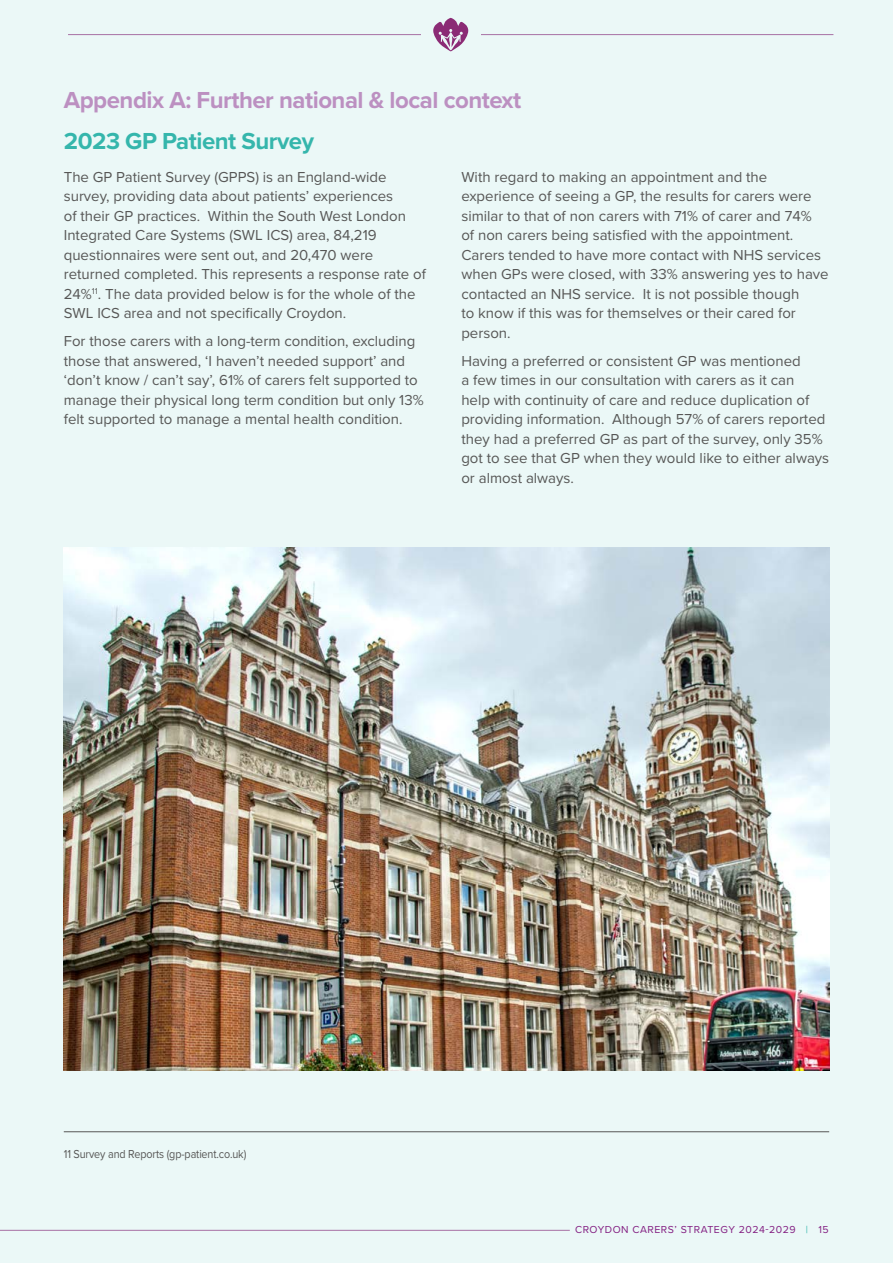
<style>
.page{position:relative;width:893px;height:1263px;background:#ebf8f7}
.page>*{position:absolute;margin:0;border:0;box-sizing:border-box;transform-origin:0 0}
.t1{font:700 24px "Proxima Nova";letter-spacing:-.02em;color:#bc90c1}
.t2{font:700 24px "Proxima Nova";letter-spacing:-.02em;color:#35b6ac}
.t3{font:15px/19.5px "Proxima Nova";color:#575756}
.Body{font:12px "Proxima Nova";letter-spacing:-.01em;color:#575756;scale:.9 1}
.Infographic_heading_-_White{font:10.5px "Proxima Nova";letter-spacing:.05em;color:#831f82}
.s1{color:#35b6ac}
</style>
<div class="page">
<hr style="left:68px;top:34px;width:765px;height:1px;background:#a871a4">
<div style="left:421px;top:9px;width:59px;height:45px;background:#ebf8f7"></div>
<svg style="left:433px;top:18px;width:35px;height:33px"></svg>
<hr style="left:64px;top:1131px;width:765px;height:1px;background:#575756">
<hr style="left:63px;top:590px;width:766px;height:1px;background:#a871a4">
<img style="left:64px;top:547px;width:765px;height:524px">
<hr style="left:0;top:1230px;width:570px;height:1px;background:#a871a4">
<h2 class="t1" style="left:64px;top:82px;width:459px">Appendix A: Further national &amp; local context</h2>
<h2 class="t2" style="left:64px;top:124px;width:252px">2023 GP Patient Survey</h2>
<h2 class="t3" style="left:64px;top:166px;width:364px">The GP Patient Survey (GPPS) is an England-wide survey, providing data about patients’ experiences<br>of their GP practices. Within the South West London Integrated Care Systems (SWL ICS) area, 84,219 questionnaires were sent out, and 20,470 were returned completed. This represents a response rate of 24%<sup>11</sup>. The data provided below is for the whole of the SWL ICS area and not specifically Croydon.</h2>
<h2 class="t3" style="left:64px;top:331px;width:361px">For those carers with a long-term condition, excluding those that answered, ‘I haven’t needed support’ and ‘don’t know / can’t say’, 61% of carers felt supported to manage their physical long term condition but only 13% felt supported to manage a mental health condition.</h2>
<h2 class="t3" style="left:461px;top:166px;width:369px">With regard to making an appointment and the experience of seeing a GP, the results for carers were similar to that of non carers with 71% of carer and 74%<br>of non carers being satisfied with the appointment.<br>Carers tended to have more contact with NHS services when GPs were closed, with 33% answering yes to have contacted an NHS service. It is not possible though<br>to know if this was for themselves or their cared for person.</h2>
<h2 class="t3" style="left:461px;top:350px;width:369px">Having a preferred or consistent GP was mentioned<br>a few times in our consultation with carers as it can<br>help with continuity of care and reduce duplication of providing information. Although 57% of carers reported they had a preferred GP as part of the survey, only 35% got to see that GP when they would like to either always or almost always.</h2>
<p class="Body" style="left:64px;top:1145px;width:204px">11 Survey and Reports (gp-patient.co.uk)</p>
<p class="Infographic_heading_-_White" style="left:575px;top:1222px;width:255px">CROYDON CARERS’ STRATEGY 2024-2029 <span class="s1">|</span> 15</p>
</div>
